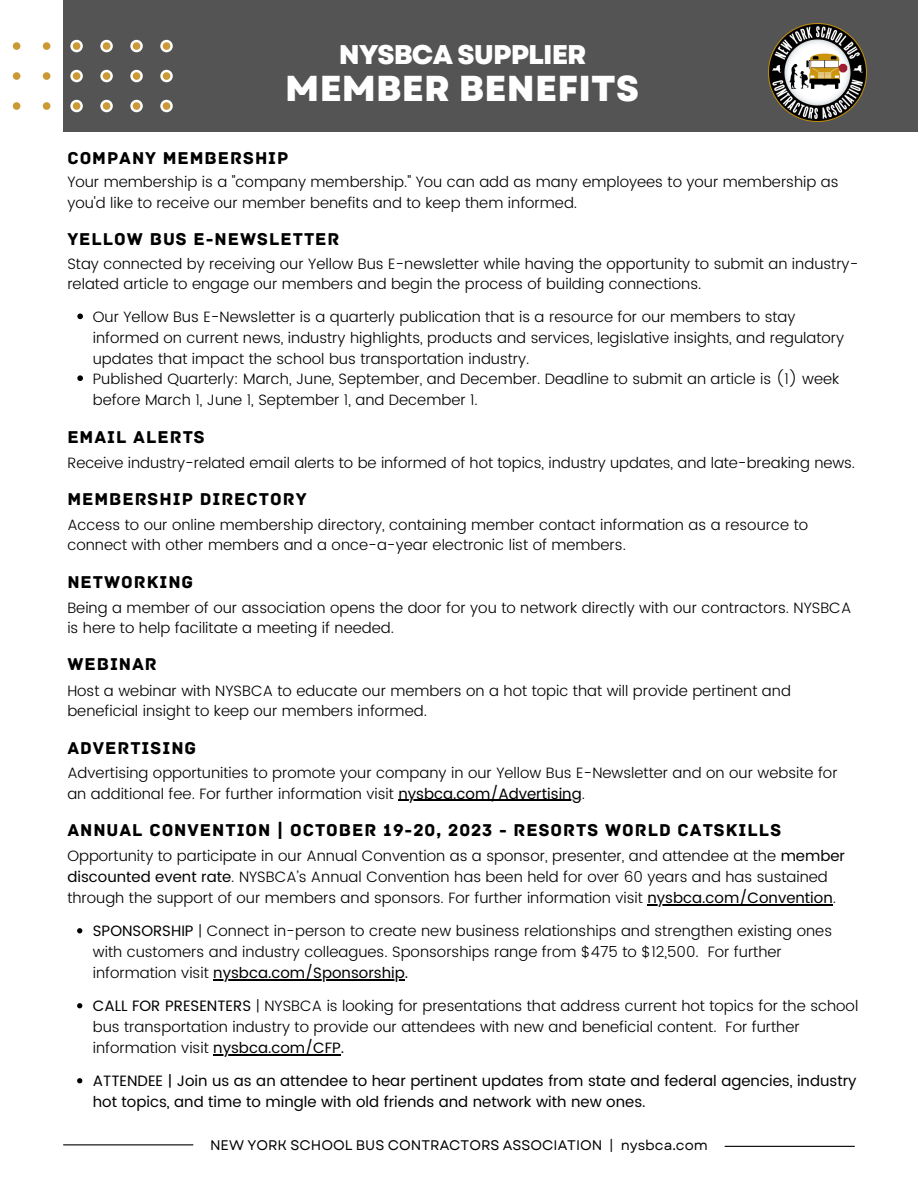
<style>
.page{position:relative;width:918px;height:1188px;background:#fff}
.page>*{position:absolute;margin:0;border:0;box-sizing:border-box;transform-origin:0 0}
.t1{font:800 36px "Garet";letter-spacing:.01em;color:#fff}
.t2{font:800 27px "Garet";letter-spacing:-.035em;color:#fff}
.t3{font:18px "Archive";letter-spacing:.055em;color:#000}
.t4{font:300 15px/21px "Poppins";color:#000}
.t5{font:15px/21px "Poppins";color:#000}
.t6{font:13.95px "Garet";color:#000}
.s1{font-weight:400}
</style>
<div class="page">
<div style="left:63px;top:0;width:855px;height:131px;background:#545454"></div>
<hr style="left:64px;top:1144px;width:129px;height:1px;background:#000">
<hr style="left:725px;top:1146px;width:129px;height:1px;background:#000">
<svg style="left:12px;top:40px;width:161px;height:73px"></svg>
<img style="left:769px;top:24px;width:98px;height:97px">
<svg style="left:77px;top:314px;width:6px;height:5px"></svg>
<svg style="left:77px;top:375px;width:6px;height:6px"></svg>
<hr style="left:398px;top:800px;width:184px;height:1px;background:#000">
<svg style="left:77px;top:928px;width:5px;height:5px"></svg>
<hr style="left:213px;top:979px;width:192px;height:2px;background:#000">
<svg style="left:77px;top:1003px;width:5px;height:5px"></svg>
<hr style="left:213px;top:1054px;width:128px;height:2px;background:#000">
<svg style="left:77px;top:1078px;width:5px;height:5px"></svg>
<hr style="left:647px;top:904px;width:186px;height:2px;background:#000">
<h2 class="t2" style="left:339px;top:35px;width:249px">NYSBCA SUPPLIER</h2>
<h1 class="t1" style="left:285px;top:62px;width:355px">MEMBER BENEFITS</h1>
<p class="t3" style="left:67px;top:147px;width:223px">COMPANY MEMBERSHIP</p>
<p class="t4" style="left:67px;top:172px;width:773px;line-height:20.2px">Your membership is a "company membership." You can add as many employees to your membership as you'd like to receive our member benefits and to keep them informed.</p>
<p class="t3" style="left:67px;top:228px;width:274px">YELLOW BUS E-NEWSLETTER</p>
<p class="t4" style="left:67px;top:253px;width:793px;line-height:20.5px">Stay connected by receiving our Yellow Bus E-newsletter while having the opportunity to submit an industry&shy;related article to engage our members and begin the process of building connections.</p>
<p class="t4" style="left:93px;top:307px;width:753px;line-height:20.5px">Our Yellow Bus E-Newsletter is a quarterly publication that is a resource for our members to stay informed on current news, industry highlights, products and services, legislative insights, and regulatory updates that impact the school bus transportation industry.<br>Published Quarterly: March, June, September, and December. Deadline to submit an article is (1) week before March 1, June 1, September 1, and December 1.</p>
<p class="t3" style="left:67px;top:426px;width:139px">EMAIL ALERTS</p>
<p class="t4" style="left:67px;top:452px;width:789px">Receive industry-related email alerts to be informed of hot topics, industry updates, and late-breaking news.</p>
<p class="t3" style="left:67px;top:489px;width:241px">MEMBERSHIP DIRECTORY</p>
<p class="t4" style="left:67px;top:515px;width:742px;line-height:20.2px">Access to our online membership directory, containing member contact information as a resource to connect with other members and a once-a-year electronic list of members.</p>
<p class="t3" style="left:67px;top:571px;width:127px">NETWORKING</p>
<p class="t4" style="left:67px;top:597px;width:785px;line-height:20.2px">Being a member of our association opens the door for you to network directly with our contractors. NYSBCA is here to help facilitate a meeting if needed.</p>
<p class="t3" style="left:67px;top:654px;width:91px">WEBINAR</p>
<p class="t4" style="left:67px;top:681px;width:725px;line-height:20.2px">Host a webinar with NYSBCA to educate our members on a hot topic that will provide pertinent and beneficial insight to keep our members informed.</p>
<p class="t3" style="left:67px;top:737px;width:130px">ADVERTISING</p>
<p class="t4" style="left:67px;top:763px;width:772px;line-height:20.2px">Advertising opportunities to promote your company in our Yellow Bus E-Newsletter and on our website for an additional fee. For further information visit <span class="s1">nysbca.com/Advertising</span>.</p>
<p class="t3" style="left:67px;top:820px;width:715px">ANNUAL CONVENTION | OCTOBER 19-20, 2023 - RESORTS WORLD CATSKILLS</p>
<p class="t4" style="left:67px;top:845px;width:779px">Opportunity to participate in our Annual Convention as a sponsor, presenter, and attendee at the <span class="s1">member discounted event rate</span>. NYSBCA’s Annual Convention has been held for over 60 years and has sustained through the support of our members and sponsors. For further information visit <span class="s1">nysbca.com/Convention</span>.</p>
<p class="t4" style="left:93px;top:920px;width:741px"><span class="s1">SPONSORSHIP</span> | Connect in-person to create new business relationships and strengthen existing ones with customers and industry colleagues. Sponsorships range from $475 to $12,500. For further information visit <span class="s1">nysbca.com/Sponsorship.</span></p>
<p class="t4" style="left:93px;top:995px;width:767px"><span class="s1">CALL FOR PRESENTERS</span> | NYSBCA is looking for presentations that address current hot topics for the school bus transportation industry to provide our attendees with new and beneficial content. For further information visit <span class="s1">nysbca.com/CFP.</span></p>
<p class="t5" style="left:93px;top:1070px;width:765px">ATTENDEE | Join us as an attendee to hear pertinent updates from state and federal agencies, industry hot topics, and time to mingle with old friends and network with new ones.</p>
<p class="t6" style="left:210px;top:1135px;width:499px">NEW YORK SCHOOL BUS CONTRACTORS ASSOCIATION | nysbca.com</p>
</div>
